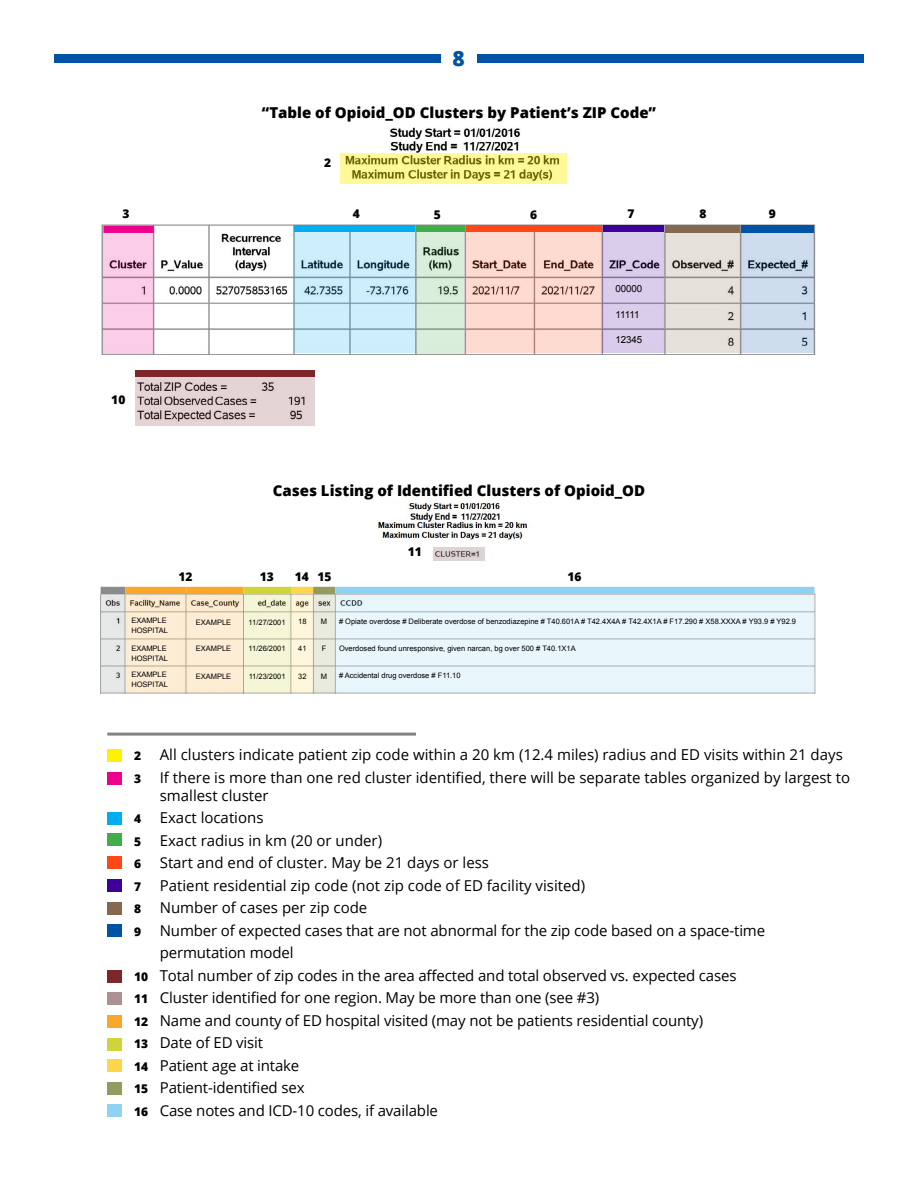
<style>
.page{position:relative;width:918px;height:1188px;background:#fff}
.page>*{position:absolute;margin:0;border:0;box-sizing:border-box;transform-origin:0 0}
.t1{font:800 21px "Open Sans";color:#0053a5}
.t2{font:15px/22.5px "Open Sans";letter-spacing:-.01em;color:#000}
.t3{font:800 15px "Open Sans";color:#000}
.t4{font:800 12px "Open Sans";color:#000}
.t5{font:9.75px "Arial";letter-spacing:-.01em;color:#000}
.t6{font:7.5px/9.8px "Arial";color:#000}
.s1{font-weight:800;font-size:12px}
</style>
<div class="page">
<img style="left:101px;top:224px;width:715px;height:131px">
<img style="left:376px;top:503px;width:154px;height:58px">
<svg style="left:104px;top:233px;width:49px;height:120px;background:#f2c4df"></svg>
<div style="left:104px;top:226px;width:50px;height:7px;background:#ec008c;border:1px solid #ec008c"></div>
<svg style="left:665px;top:233px;width:75px;height:120px;background:#dcd6d1"></svg>
<div style="left:665px;top:225px;width:75px;height:8px;background:#86674f"></div>
<svg style="left:741px;top:233px;width:72px;height:120px;background:#c2d2e2"></svg>
<div style="left:741px;top:226px;width:72px;height:7px;background:#0053a5"></div>
<svg style="left:295px;top:225px;width:120px;height:128px;background:#bee2ee"></svg>
<div style="left:295px;top:226px;width:120px;height:6px;background:#00aeef"></div>
<svg style="left:417px;top:232px;width:47px;height:121px;background:#cbe0cd"></svg>
<div style="left:417px;top:226px;width:48px;height:6px;background:#41ad49"></div>
<svg style="left:466px;top:232px;width:136px;height:121px;background:#f0cdc3"></svg>
<div style="left:466px;top:226px;width:136px;height:6px;background:#fe4815"></div>
<img style="left:390px;top:128px;width:131px;height:25px">
<svg style="left:340px;top:153px;width:227px;height:31px;background:#ded979"></svg>
<svg style="left:603px;top:232px;width:61px;height:121px;background:#d0c4e2"></svg>
<div style="left:603px;top:226px;width:61px;height:6px;background:#3f0099"></div>
<svg style="left:135px;top:376px;width:180px;height:50px;background:#ccbaba"></svg>
<div style="left:135px;top:370px;width:180px;height:6px;background:#7e272a"></div>
<div style="left:107px;top:749px;width:15px;height:12px;background:#fff200"></div>
<div style="left:107px;top:772px;width:15px;height:13px;background:#ec008c"></div>
<div style="left:107px;top:812px;width:15px;height:13px;background:#00aeef"></div>
<div style="left:107px;top:834px;width:15px;height:12px;background:#41ad49"></div>
<div style="left:107px;top:856px;width:15px;height:13px;background:#fe4815"></div>
<div style="left:107px;top:879px;width:15px;height:13px;background:#3f0099"></div>
<div style="left:107px;top:902px;width:15px;height:13px;background:#86674f"></div>
<div style="left:107px;top:924px;width:15px;height:13px;background:#0053a5"></div>
<div style="left:107px;top:970px;width:15px;height:13px;background:#7e272a"></div>
<hr style="left:107px;top:733px;width:309px;height:3px;background:#808285">
<div style="left:107px;top:992px;width:15px;height:13px;background:#ac9192"></div>
<div style="left:107px;top:1015px;width:15px;height:13px;background:#faa629"></div>
<div style="left:107px;top:1038px;width:15px;height:13px;background:#cfd438"></div>
<div style="left:107px;top:1059px;width:15px;height:13px;background:#ffd549"></div>
<div style="left:107px;top:1082px;width:15px;height:12px;background:#959b5f"></div>
<div style="left:107px;top:1104px;width:15px;height:13px;background:#90d2f1"></div>
<div style="left:54px;top:54px;width:810px;height:9px;background:#0053a5"></div>
<div style="left:441px;top:50px;width:35px;height:22px;background:#fff"></div>
<svg style="left:244px;top:595px;width:47px;height:98px;background:#eeefd0"></svg>
<svg style="left:186px;top:595px;width:57px;height:98px;background:#f6e6cd"></svg>
<svg style="left:126px;top:595px;width:60px;height:98px;background:#f6e5cd"></svg>
<svg style="left:101px;top:595px;width:24px;height:98px;background:#dddede"></svg>
<svg style="left:291px;top:595px;width:22px;height:98px;background:#f7eed3"></svg>
<svg style="left:313px;top:595px;width:22px;height:98px;background:#e1e2d6"></svg>
<svg style="left:336px;top:595px;width:478px;height:98px;background:#e6f3f9"></svg>
<img style="left:410px;top:512px;width:90px;height:10px">
<svg style="left:433px;top:547px;width:51px;height:14px"></svg>
<div style="left:101px;top:587px;width:24px;height:7px;background:#888c8e"></div>
<div style="left:125px;top:587px;width:61px;height:7px;background:#faa629"></div>
<div style="left:186px;top:587px;width:57px;height:7px;background:#faa629"></div>
<div style="left:243px;top:587px;width:48px;height:7px;background:#cfd438"></div>
<div style="left:291px;top:587px;width:22px;height:7px;background:#ffd549"></div>
<div style="left:313px;top:587px;width:22px;height:7px;background:#959b5f"></div>
<div style="left:335px;top:587px;width:480px;height:7px;background:#90d2f1"></div>
<h1 class="t1" style="left:453px;top:42px;width:14px">8</h1>
<p class="t3" style="left:262px;top:101px;width:396px">“Table of Opioid_OD Clusters by Patient’s ZIP Code”</p>
<p class="t4" style="left:324px;top:154px;width:9px">2</p>
<p class="t4" style="left:122px;top:204px;width:9px">3</p>
<p class="t4" style="left:353px;top:204px;width:9px">4</p>
<p class="t4" style="left:434px;top:205px;width:9px">5</p>
<p class="t4" style="left:530px;top:205px;width:9px">6</p>
<p class="t4" style="left:627px;top:204px;width:9px">7</p>
<p class="t4" style="left:699px;top:204px;width:9px">8</p>
<p class="t4" style="left:769px;top:204px;width:9px">9</p>
<p class="t4" style="left:111px;top:391px;width:16px">10</p>
<p class="t5" style="left:616px;top:283px;width:28px">00000</p>
<p class="t5" style="left:616px;top:308px;width:25px">11111</p>
<p class="t5" style="left:616px;top:334px;width:28px">12345</p>
<p class="t3" style="left:273px;top:479px;width:374px">Cases Listing of Identified Clusters of Opioid_OD</p>
<p class="t4" style="left:408px;top:543px;width:16px">11</p>
<p class="t4" style="left:178px;top:567px;width:16px">12</p>
<p class="t4" style="left:260px;top:567px;width:16px">13</p>
<p class="t4" style="left:295px;top:567px;width:38px">14 15</p>
<p class="t4" style="left:568px;top:567px;width:16px">16</p>
<p class="t6" style="left:131px;top:616px;width:38px">EXAMPLE<br>HOSPITAL</p>
<p class="t6" style="left:196px;top:617px;width:37px">EXAMPLE</p>
<p class="t6" style="left:249px;top:617px;width:38px">11/27/2001</p>
<p class="t6" style="left:249px;top:644px;width:38px">11/26/2001</p>
<p class="t6" style="left:298px;top:616px;width:10px">18</p>
<p class="t6" style="left:321px;top:616px;width:8px">M</p>
<p class="t6" style="left:339px;top:617px;width:459px"># Opiate overdose # Deliberate overdose of benzodiazepine # T40.601A # T42.4X4A # T42.4X1A # F17.290 # X58.XXXA # Y93.9 # Y92.9</p>
<p class="t6" style="left:131px;top:643px;width:38px">EXAMPLE<br>HOSPITAL</p>
<p class="t6" style="left:131px;top:670px;width:38px">EXAMPLE<br>HOSPITAL</p>
<p class="t6" style="left:339px;top:644px;width:238px">Overdosed found unresponsive, given narcan, bg over 500 # T40.1X1A</p>
<p class="t6" style="left:298px;top:644px;width:10px">41</p>
<p class="t6" style="left:196px;top:644px;width:37px">EXAMPLE</p>
<p class="t6" style="left:196px;top:672px;width:37px">EXAMPLE</p>
<p class="t6" style="left:322px;top:644px;width:6px">F</p>
<p class="t6" style="left:249px;top:671px;width:38px">11/23/2001</p>
<p class="t6" style="left:339px;top:670px;width:123px"># Accidental drug overdose # F11.10</p>
<p class="t6" style="left:298px;top:672px;width:10px">32</p>
<p class="t6" style="left:321px;top:672px;width:8px">M</p>
<p class="t2" style="left:134px;top:743px;width:717px"><span class="s1">2</span> All clusters indicate patient zip code within a 20 km (12.4 miles) radius and ED visits within 21 days<br><span class="s1">3</span> If there is more than one red cluster identified, there will be separate tables organized by largest to</p>
<p class="t2" style="left:160px;top:784px;width:110px">smallest cluster</p>
<p class="t2" style="left:134px;top:806px;width:131px"><span class="s1">4</span> Exact locations</p>
<p class="t2" style="left:134px;top:829px;width:249px"><span class="s1">5</span> Exact radius in km (20 or under)</p>
<p class="t2" style="left:134px;top:851px;width:356px"><span class="s1">6</span> Start and end of cluster. May be 21 days or less</p>
<p class="t2" style="left:134px;top:874px;width:452px"><span class="s1">7</span> Patient residential zip code (not zip code of ED facility visited)</p>
<p class="t2" style="left:134px;top:896px;width:235px"><span class="s1">8</span> Number of cases per zip code</p>
<p class="t2" style="left:134px;top:919px;width:632px"><span class="s1">9</span> Number of expected cases that are not abnormal for the zip code based on a space-time</p>
<p class="t2" style="left:160px;top:941px;width:135px">permutation model</p>
<p class="t2" style="left:134px;top:964px;width:604px"><span class="s1">10</span> Total number of zip codes in the area affected and total observed vs. expected cases</p>
<p class="t2" style="left:134px;top:986px;width:466px"><span class="s1">11</span> Cluster identified for one region. May be more than one (see #3)</p>
<p class="t2" style="left:134px;top:1009px;width:570px"><span class="s1">12</span> Name and county of ED hospital visited (may not be patients residential county)</p>
<p class="t2" style="left:134px;top:1031px;width:130px"><span class="s1">13</span> Date of ED visit</p>
<p class="t2" style="left:134px;top:1054px;width:167px"><span class="s1">14</span> Patient age at intake</p>
<p class="t2" style="left:134px;top:1076px;width:172px"><span class="s1">15</span> Patient-identified sex</p>
<p class="t2" style="left:134px;top:1099px;width:305px"><span class="s1">16</span> Case notes and ICD-10 codes, if available</p>
</div>
